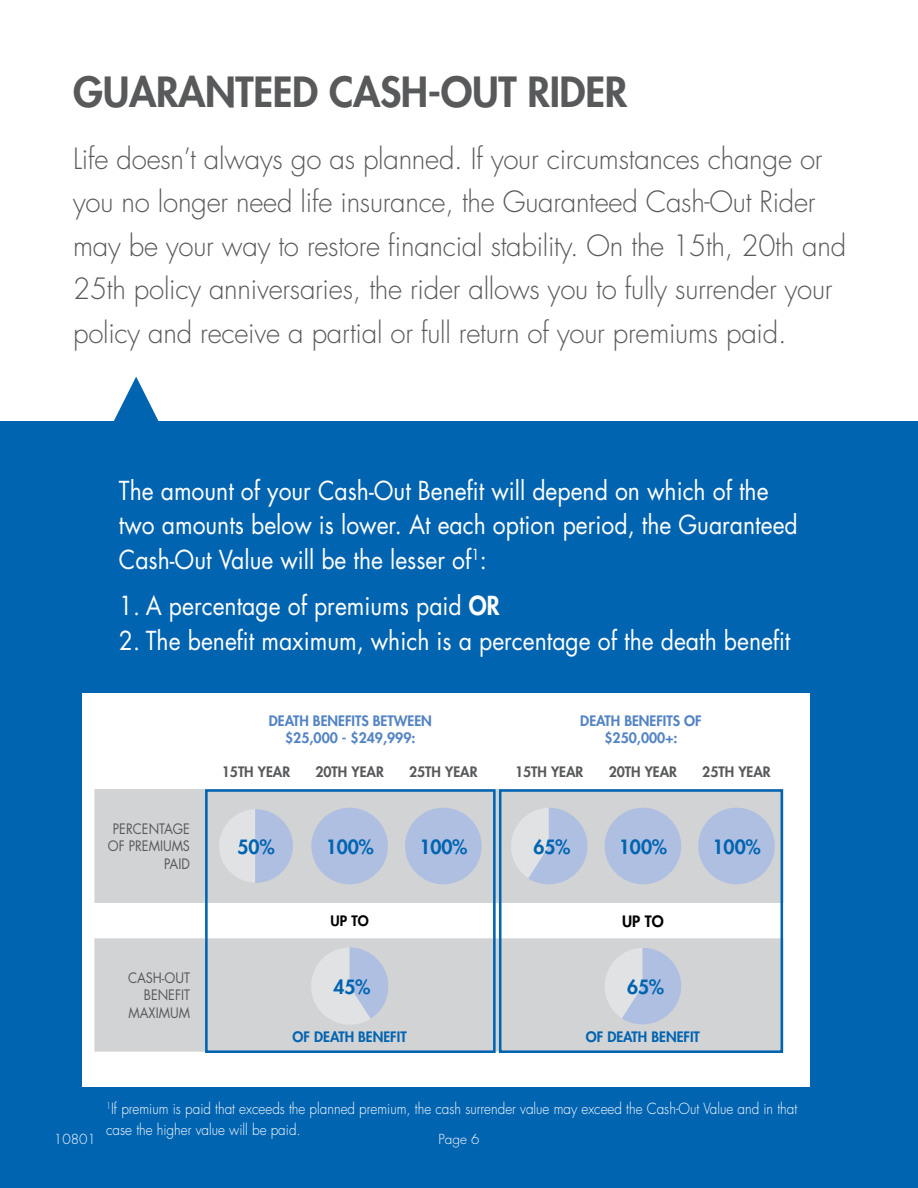
<style>
.page{position:relative;width:918px;height:1188px;background:#fff}
.page>*{position:absolute;margin:0;border:0;box-sizing:border-box;transform-origin:0 0}
.t1{font:800 40.5px "Futura";letter-spacing:-.01em;color:#58595b}
.t2{font:300 28.5px/43.5px "Futura";letter-spacing:-.01em;color:#58595b}
.t3{font:25.5px/34.5px "Futura";color:#fff;scale:.9 1}
.t4{font:800 19.2px "Futura";color:#0064b1}
.t5{font:800 15.3px "Futura";color:#000}
.t6{font:300 15px/21px "Futura";color:#fff;scale:.9 1}
.t7{font:800 14.1px/17.9px "Futura";color:#5383c3;text-align:center}
.t8{font:800 14.1px "Futura";color:#58595b}
.t9{font:14.1px/17.9px "Futura";color:#58595b;text-align:right;scale:.9 1}
.t10{font:800 14.1px "Futura";color:#0064b1}
.t11{font:800 14.1px "Futura";color:#000}
.t12{font:300 13.5px "Futura";color:#fff}
.s1{font-weight:800}
</style>
<div class="page">
<div style="left:0;top:422px;width:918px;height:766px;background:#0064b1"></div>
<div style="left:83px;top:694px;width:727px;height:393px;background:#fff"></div>
<div style="left:94px;top:789px;width:685px;height:263px;background:#d1d3d4"></div>
<svg style="left:94px;top:903px;width:685px;height:35px"></svg>
<svg style="left:219px;top:809px;width:74px;height:74px"></svg>
<div style="left:311px;top:808px;width:77px;height:76px;background:#aebfe2;border-radius:50%"></div>
<div style="left:405px;top:808px;width:77px;height:76px;background:#aebfe2;border-radius:50%"></div>
<svg style="left:505px;top:808px;width:83px;height:76px"></svg>
<div style="left:605px;top:808px;width:76px;height:76px;background:#aebfe2;border-radius:50%"></div>
<div style="left:698px;top:808px;width:77px;height:76px;background:#aebfe2;border-radius:50%"></div>
<svg style="left:306px;top:948px;width:82px;height:82px"></svg>
<svg style="left:599px;top:948px;width:82px;height:76px"></svg>
<div style="left:499px;top:789px;width:284px;height:264px;border:3px solid #0064b1"></div>
<div style="left:205px;top:789px;width:291px;height:264px;border:3px solid #0064b1"></div>
<svg style="left:108px;top:377px;width:56px;height:45px"></svg>
<h1 class="t1" style="left:73px;top:67px;width:556px">GUARANTEED CASH-OUT RIDER</h1>
<p class="t2" style="left:73px;top:138px;width:775px">Life doesn’t always go as planned. If your circumstances change or you no longer need life insurance, the Guaranteed Cash-Out Rider may be your way to restore financial stability. On the 15th, 20th and 25th policy anniversaries, the rider allows you to fully surrender your policy and receive a partial or full return of your premiums paid.</p>
<p class="t3" style="left:119px;top:473px;width:756px">The amount of your Cash-Out Benefit will depend on which of the two amounts below is lower. At each option period, the Guaranteed<br>Cash-Out Value will be the lesser of<sup>1</sup>:</p>
<p class="t3" style="left:119px;top:589px;width:425px">1. A percentage of premiums paid <span class="s1">OR</span></p>
<p class="t3" style="left:119px;top:623px;width:748px">2. The benefit maximum, which is a percentage of the death benefit</p>
<p class="t7" style="left:269px;top:711px;width:165px">DEATH BENEFITS BETWEEN $25,000 - $249,999:</p>
<p class="t7" style="left:580px;top:711px;width:123px">DEATH BENEFITS OF $250,000+:</p>
<p class="t9" style="left:108px;top:820px;width:93px">PERCENTAGE<br>OF PREMIUMS<br>PAID</p>
<p class="t8" style="left:222px;top:763px;width:70px">15TH YEAR</p>
<p class="t8" style="left:315px;top:763px;width:70px">20TH YEAR</p>
<p class="t8" style="left:409px;top:763px;width:70px">25TH YEAR</p>
<p class="t8" style="left:515px;top:763px;width:70px">15TH YEAR</p>
<p class="t8" style="left:609px;top:763px;width:70px">20TH YEAR</p>
<p class="t8" style="left:702px;top:763px;width:70px">25TH YEAR</p>
<p class="t4" style="left:238px;top:834px;width:38px">50%</p>
<p class="t4" style="left:326px;top:834px;width:49px">100%</p>
<p class="t4" style="left:419px;top:834px;width:49px">100%</p>
<p class="t4" style="left:533px;top:834px;width:38px">65%</p>
<p class="t4" style="left:619px;top:834px;width:49px">100%</p>
<p class="t4" style="left:713px;top:834px;width:49px">100%</p>
<p class="t11" style="left:331px;top:912px;width:40px">UP TO</p>
<p class="t5" style="left:622px;top:911px;width:43px">UP TO</p>
<p class="t9" style="left:128px;top:969px;width:70px">CASH-OUT<br>BENEFIT<br>MAXIMUM</p>
<p class="t4" style="left:333px;top:974px;width:38px">45%</p>
<p class="t10" style="left:293px;top:1028px;width:116px">OF DEATH BENEFIT</p>
<p class="t4" style="left:627px;top:974px;width:38px">65%</p>
<p class="t10" style="left:586px;top:1028px;width:116px">OF DEATH BENEFIT</p>
<p class="t6" style="left:106px;top:1098px;width:769px"><sup>1</sup>If premium is paid that exceeds the planned premium, the cash surrender value may exceed the Cash-Out Value and in that case the higher value will be paid.</p>
<p class="t12" style="left:54px;top:1131px;width:43px">10801</p>
<p class="t12" style="left:438px;top:1131px;width:43px">Page 6</p>
</div>
